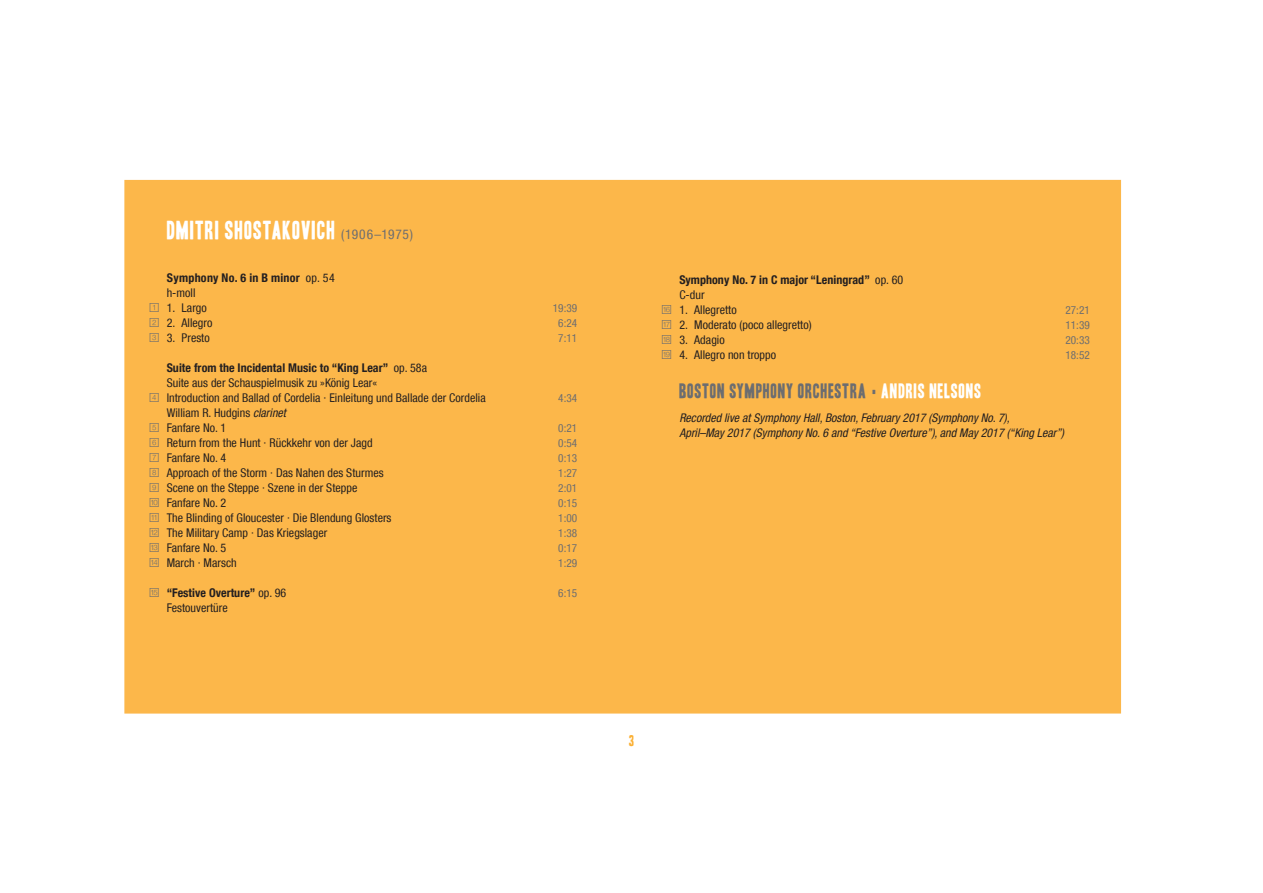
<style>
.page{position:relative;width:1263px;height:893px;background:#fff}
.page>*{position:absolute;margin:0;border:0;box-sizing:border-box;transform-origin:0 0}
.t1{font:22.5px "Toronto Gothic";letter-spacing:.045em;color:#fff}
.t2{font:18px "Toronto Gothic";letter-spacing:.05em;color:#6c6d70}
.t3{font:13.5px "Toronto Gothic";color:#fbb033}
.t4{font:condensed 12px/15px "Helvetica Neue LT Com";letter-spacing:.005em;color:#231f20}
.t5{font:italic condensed 12px/15px "Helvetica Neue LT Com";color:#231f20}
.t6{font:700 condensed 12px "Helvetica Neue LT Com";letter-spacing:.005em;color:#231f20}
.t7{font:700 condensed 12px "Helvetica Neue LT Com";letter-spacing:.025em;color:#231f20}
.t8{font:condensed 11.25px "Helvetica Neue LT Com";letter-spacing:.005em;color:#6c6d70}
.s1{font-family:"Helvetica Neue LT Com";font-stretch:condensed;font-size:13.5px;color:#6c6d70}
.s2{font-weight:400}
.s3{font-family:"Grammophon No 2";font-stretch:normal;font-size:13.5px;color:#6c6d70}
.s4{font-style:italic}
.s5{font-family:"Grammophon No 2";font-weight:400;font-stretch:normal;font-size:13.5px;color:#6c6d70}
.s6{color:#fff}
</style>
<div class="page">
<div style="left:124px;top:180px;width:997px;height:534px;background:#fcb74a"></div>
<h1 class="t1" style="left:167px;top:215px;width:248px">DMITRI SHOSTAKOVICH <span class="s1">(1906–1975)</span></h1>
<p class="t7" style="left:167px;top:271px;width:170px">Symphony No. 6 in B minor <span class="s2">op. 54</span></p>
<p class="t4" style="left:167px;top:285px;width:30px">h-moll</p>
<p class="t4" style="left:150px;top:300px;width:59px"><span class="s3">A</span> 1. Largo</p>
<p class="t8" style="left:553px;top:302px;width:26px">19:39</p>
<p class="t4" style="left:150px;top:315px;width:64px"><span class="s3">B</span> 2. Allegro</p>
<p class="t8" style="left:558px;top:317px;width:21px">6:24</p>
<p class="t4" style="left:150px;top:330px;width:62px"><span class="s3">C</span> 3. Presto</p>
<p class="t8" style="left:558px;top:332px;width:21px">7:11</p>
<p class="t6" style="left:167px;top:361px;width:262px">Suite from the Incidental Music to “King Lear” <span class="s2">op. 58a</span></p>
<p class="t4" style="left:167px;top:375px;width:212px">Suite aus der Schauspielmusik zu »König Lear«</p>
<p class="t4" style="left:150px;top:390px;width:337px"><span class="s3">D</span> Introduction and Ballad of Cordelia · Einleitung und Ballade der Cordelia</p>
<p class="t8" style="left:558px;top:392px;width:21px">4:34</p>
<p class="t4" style="left:150px;top:405px;width:138px;text-indent:17px">William R. Hudgins <span class="s4">clarinet<br></span><span class="s3">E</span> Fanfare No. 1</p>
<p class="t8" style="left:558px;top:422px;width:21px">0:21</p>
<p class="t4" style="left:150px;top:435px;width:224px"><span class="s3">F</span> Return from the Hunt · Rückkehr von der Jagd</p>
<p class="t8" style="left:558px;top:437px;width:21px">0:54</p>
<p class="t4" style="left:150px;top:450px;width:78px"><span class="s3">G</span> Fanfare No. 4</p>
<p class="t8" style="left:558px;top:452px;width:21px">0:13</p>
<p class="t4" style="left:150px;top:465px;width:235px"><span class="s3">H</span> Approach of the Storm · Das Nahen des Sturmes</p>
<p class="t8" style="left:558px;top:467px;width:21px">1:27</p>
<p class="t4" style="left:150px;top:480px;width:209px"><span class="s3">I</span> Scene on the Steppe · Szene in der Steppe</p>
<p class="t8" style="left:558px;top:482px;width:21px">2:01</p>
<p class="t4" style="left:150px;top:495px;width:78px"><span class="s3">J</span> Fanfare No. 2</p>
<p class="t8" style="left:558px;top:497px;width:21px">0:15</p>
<p class="t4" style="left:150px;top:510px;width:243px"><span class="s3">K</span> The Blinding of Gloucester · Die Blendung Glosters</p>
<p class="t8" style="left:558px;top:512px;width:21px">1:00</p>
<p class="t4" style="left:150px;top:525px;width:179px"><span class="s3">L</span> The Military Camp · Das Kriegslager</p>
<p class="t8" style="left:558px;top:527px;width:21px">1:38</p>
<p class="t4" style="left:150px;top:540px;width:78px"><span class="s3">M</span> Fanfare No. 5</p>
<p class="t8" style="left:558px;top:542px;width:21px">0:17</p>
<p class="t4" style="left:150px;top:555px;width:88px"><span class="s3">N</span> March · Marsch</p>
<p class="t8" style="left:558px;top:557px;width:21px">1:29</p>
<p class="t6" style="left:150px;top:586px;width:138px"><span class="s5">O</span> “Festive Overture” <span class="s2">op. 96</span></p>
<p class="t8" style="left:558px;top:587px;width:21px">6:15</p>
<p class="t4" style="left:167px;top:600px;width:62px">Festouvertüre</p>
<p class="t6" style="left:679px;top:272px;width:225px">Symphony No. 7 in C major “Leningrad” <span class="s2">op. 60</span></p>
<p class="t4" style="left:679px;top:287px;width:27px">C-dur</p>
<p class="t4" style="left:662px;top:302px;width:76px"><span class="s3">P</span> 1. Allegretto</p>
<p class="t8" style="left:1065px;top:303px;width:26px">27:21</p>
<p class="t4" style="left:662px;top:317px;width:151px"><span class="s3">Q</span> 2. Moderato (poco allegretto)</p>
<p class="t8" style="left:1065px;top:318px;width:26px">11:39</p>
<p class="t4" style="left:662px;top:332px;width:64px"><span class="s3">R</span> 3. Adagio</p>
<p class="t8" style="left:1065px;top:333px;width:26px">20:33</p>
<p class="t4" style="left:662px;top:347px;width:115px"><span class="s3">S</span> 4. Allegro non troppo</p>
<p class="t8" style="left:1065px;top:348px;width:26px">18:52</p>
<h2 class="t2" style="left:679px;top:379px;width:304px">BOSTON SYMPHONY ORCHESTRA • <span class="s6">ANDRIS NELSONS</span></h2>
<p class="t5" style="left:679px;top:410px;width:386px">Recorded live at Symphony Hall, Boston, February 2017 (Symphony No. 7),<br>April–May 2017 (Symphony No. 6 and “Festive Overture”), and May 2017 (“King Lear”)</p>
<p class="t3" style="left:629px;top:732px;width:7px">3</p>
</div>
